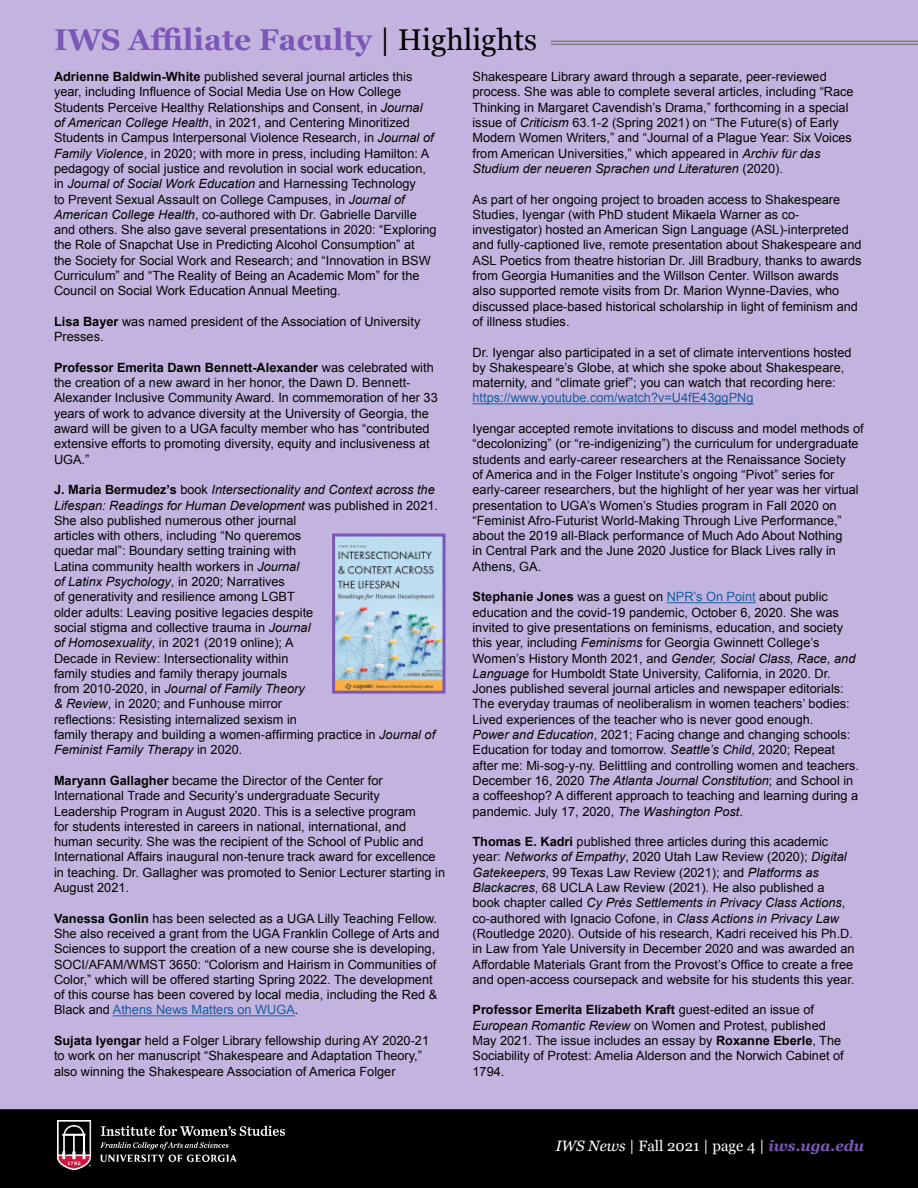
<style>
.page{position:relative;width:918px;height:1188px;background:#fff}
.page>*{position:absolute;margin:0;border:0;box-sizing:border-box;transform-origin:0 0}
.t1{font:700 30px "Georgia";color:#7b58b8}
.t2{font:15px "Georgia";color:#fff}
.t3{font:12.75px/15.3px "Arial";color:#040503}
.s1{font-weight:400;color:#000}
.s2{font-weight:700}
.s3{font-style:italic}
.s4{color:#175d9e}
.s5{font-weight:700;font-style:italic;color:#7b58b8}
</style>
<div class="page">
<div style="left:0;top:1110px;width:918px;height:78px;background:#000"></div>
<div style="left:0;top:0;width:918px;height:1110px;background:#c3b4df"></div>
<img style="left:336px;top:538px;width:106px;height:152px">
<div style="left:332px;top:534px;width:114px;height:160px;border:3px solid #7b58b8"></div>
<hr style="left:551px;top:44px;width:367px;height:1px;background:#808080">
<hr style="left:551px;top:41px;width:367px;height:1px;background:#808080">
<hr style="left:113px;top:1015px;width:182px;height:1px;background:#175d9e">
<hr style="left:472px;top:403px;width:282px;height:1px;background:#175d9e">
<hr style="left:667px;top:602px;width:89px;height:1px;background:#175d9e">
<img style="left:58px;top:1120px;width:227px;height:49px">
<p class="t1" style="left:54px;top:17px;width:485px">IWS Affiliate Faculty <span class="s1">| Highlights</span></p>
<p class="t3" style="left:54px;top:69px;width:384px"><span class="s2">Adrienne Baldwin-White</span> published several journal articles this year, including Influence of Social Media Use on How College Students Perceive Healthy Relationships and Consent, in <span class="s3">Journal<br>of American College Health</span>, in 2021, and Centering Minoritized Students in Campus Interpersonal Violence Research, in <span class="s3">Journal of Family Violence</span>, in 2020; with more in press, including Hamilton: A pedagogy of social justice and revolution in social work education, in <span class="s3">Journal of Social Work Education</span> and Harnessing Technology<br>to Prevent Sexual Assault on College Campuses, in <span class="s3">Journal of American College Health</span>, co-authored with Dr. Gabrielle Darville and others. She also gave several presentations in 2020: “Exploring the Role of Snapchat Use in Predicting Alcohol Consumption” at<br>the Society for Social Work and Research; and “Innovation in BSW Curriculum” and “The Reality of Being an Academic Mom” for the Council on Social Work Education Annual Meeting.</p>
<p class="t3" style="left:54px;top:314px;width:368px"><span class="s2">Lisa Bayer</span> was named president of the Association of University<br>Presses.</p>
<p class="t3" style="left:54px;top:360px;width:385px"><span class="s2">Professor Emerita Dawn Bennett-Alexander</span> was celebrated with the creation of a new award in her honor, the Dawn D. Bennett-Alexander Inclusive Community Award. In commemoration of her 33 years of work to advance diversity at the University of Georgia, the award will be given to a UGA faculty member who has “contributed extensive efforts to promoting diversity, equity and inclusiveness at UGA.”</p>
<p class="t3" style="left:54px;top:482px;width:386px"><span class="s2">J. Maria Bermudez’s</span> book <span class="s3">Intersectionality and Context across the Lifespan: Readings for Human Development</span> was published in 2021.<br>She also published numerous other journal<br>articles with others, including “No queremos<br>quedar mal”: Boundary setting training with<br>Latina community health workers in <span class="s3">Journal<br>of Latinx Psychology</span>, in 2020; Narratives<br>of generativity and resilience among LGBT<br>older adults: Leaving positive legacies despite<br>social stigma and collective trauma in <span class="s3">Journal<br>of Homosexuality</span>, in 2021 (2019 online); A<br>Decade in Review: Intersectionality within<br>family studies and family therapy journals<br>from 2010-2020, in <span class="s3">Journal of Family Theory<br>&amp; Review</span>, in 2020; and Funhouse mirror<br>reflections: Resisting internalized sexism in<br>family therapy and building a women-affirming practice in <span class="s3">Journal of Feminist Family Therapy</span> in 2020.</p>
<p class="t3" style="left:54px;top:773px;width:393px"><span class="s2">Maryann Gallagher</span> became the Director of the Center for International Trade and Security’s undergraduate Security Leadership Program in August 2020. This is a selective program<br>for students interested in careers in national, international, and human security. She was the recipient of the School of Public and International Affairs inaugural non-tenure track award for excellence in teaching. Dr. Gallagher was promoted to Senior Lecturer starting in August 2021.</p>
<p class="t3" style="left:54px;top:911px;width:387px"><span class="s2">Vanessa Gonlin</span> has been selected as a UGA Lilly Teaching Fellow.<br>She also received a grant from the UGA Franklin College of Arts and Sciences to support the creation of a new course she is developing, SOCI/AFAM/WMST 3650: “Colorism and Hairism in Communities of Color,” which will be offered starting Spring 2022. The development of this course has been covered by local media, including the Red &amp; Black and <span class="s4">Athens News Matters on WUGA</span>.</p>
<p class="t3" style="left:54px;top:1033px;width:377px"><span class="s2">Sujata Iyengar</span> held a Folger Library fellowship during AY 2020-21 to work on her manuscript “Shakespeare and Adaptation Theory,” also winning the Shakespeare Association of America Folger</p>
<p class="t3" style="left:472px;top:69px;width:383px">Shakespeare Library award through a separate, peer-reviewed process. She was able to complete several articles, including “Race Thinking in Margaret Cavendish’s Drama,” forthcoming in a special issue of <span class="s3">Criticism</span> 63.1-2 (Spring 2021) on “The Future(s) of Early Modern Women Writers,” and “Journal of a Plague Year: Six Voices from American Universities,” which appeared in <span class="s3">Archiv für das Studium der neueren Sprachen und Literaturen</span> (2020).</p>
<p class="t3" style="left:472px;top:192px;width:391px">As part of her ongoing project to broaden access to Shakespeare Studies, Iyengar (with PhD student Mikaela Warner as co&shy;investigator) hosted an American Sign Language (ASL)-interpreted and fully-captioned live, remote presentation about Shakespeare and ASL Poetics from theatre historian Dr. Jill Bradbury, thanks to awards from Georgia Humanities and the Willson Center. Willson awards also supported remote visits from Dr. Marion Wynne-Davies, who discussed place-based historical scholarship in light of feminism and of illness studies.</p>
<p class="t3" style="left:472px;top:345px;width:381px">Dr. Iyengar also participated in a set of climate interventions hosted by Shakespeare’s Globe, at which she spoke about Shakespeare, maternity, and “climate grief”; you can watch that recording here: <span class="s4">https://www.youtube.com/watch?v=U4fE43ggPNg</span></p>
<p class="t3" style="left:472px;top:421px;width:393px">Iyengar accepted remote invitations to discuss and model methods of “decolonizing” (or “re-indigenizing”) the curriculum for undergraduate students and early-career researchers at the Renaissance Society<br>of America and in the Folger Institute’s ongoing “Pivot” series for early-career researchers, but the highlight of her year was her virtual presentation to UGA’s Women’s Studies program in Fall 2020 on “Feminist Afro-Futurist World-Making Through Live Performance,” about the 2019 all-Black performance of Much Ado About Nothing<br>in Central Park and the June 2020 Justice for Black Lives rally in Athens, GA.</p>
<p class="t3" style="left:472px;top:589px;width:388px"><span class="s2">Stephanie Jones</span> was a guest on <span class="s4">NPR’s On Point</span> about public education and the covid-19 pandemic, October 6, 2020. She was invited to give presentations on feminisms, education, and society this year, including <span class="s3">Feminisms</span> for Georgia Gwinnett College’s Women’s History Month 2021, and <span class="s3">Gender, Social Class, Race, and Language</span> for Humboldt State University, California, in 2020. Dr.<br>Jones published several journal articles and newspaper editorials:<br>The everyday traumas of neoliberalism in women teachers’ bodies:<br>Lived experiences of the teacher who is never good enough.<br><span class="s3">Power and Education</span>, 2021; Facing change and changing schools:<br>Education for today and tomorrow. <span class="s3">Seattle’s Child</span>, 2020; Repeat after me: Mi-sog-y-ny. Belittling and controlling women and teachers.<br>December 16, 2020 <span class="s3">The Atlanta Journal Constitution</span>; and School in a coffeeshop? A different approach to teaching and learning during a pandemic. July 17, 2020, <span class="s3">The Washington Post</span>.</p>
<p class="t3" style="left:472px;top:834px;width:384px"><span class="s2">Thomas E. Kadri</span> published three articles during this academic year: <span class="s3">Networks of Empathy</span>, 2020 Utah Law Review (2020); <span class="s3">Digital Gatekeepers</span>, 99 Texas Law Review (2021); and <span class="s3">Platforms as Blackacres</span>, 68 UCLA Law Review (2021). He also published a book chapter called <span class="s3">Cy Près Settlements in Privacy Class Actions</span>, co-authored with Ignacio Cofone, in <span class="s3">Class Actions in Privacy Law </span>(Routledge 2020). Outside of his research, Kadri received his Ph.D. in Law from Yale University in December 2020 and was awarded an Affordable Materials Grant from the Provost’s Office to create a free and open-access coursepack and website for his students this year.</p>
<p class="t3" style="left:472px;top:1002px;width:373px"><span class="s2">Professor Emerita Elizabeth Kraft</span> guest-edited an issue of <span class="s3">European Romantic Review</span> on Women and Protest, published May 2021. The issue includes an essay by <span class="s2">Roxanne Eberle</span>, The Sociability of Protest: Amelia Alderson and the Norwich Cabinet of 1794.</p>
<p class="t2" style="left:556px;top:1135px;width:310px"><span class="s3">IWS News</span> | Fall 2021 | page 4 | <span class="s5">iws.uga.edu</span></p>
</div>
